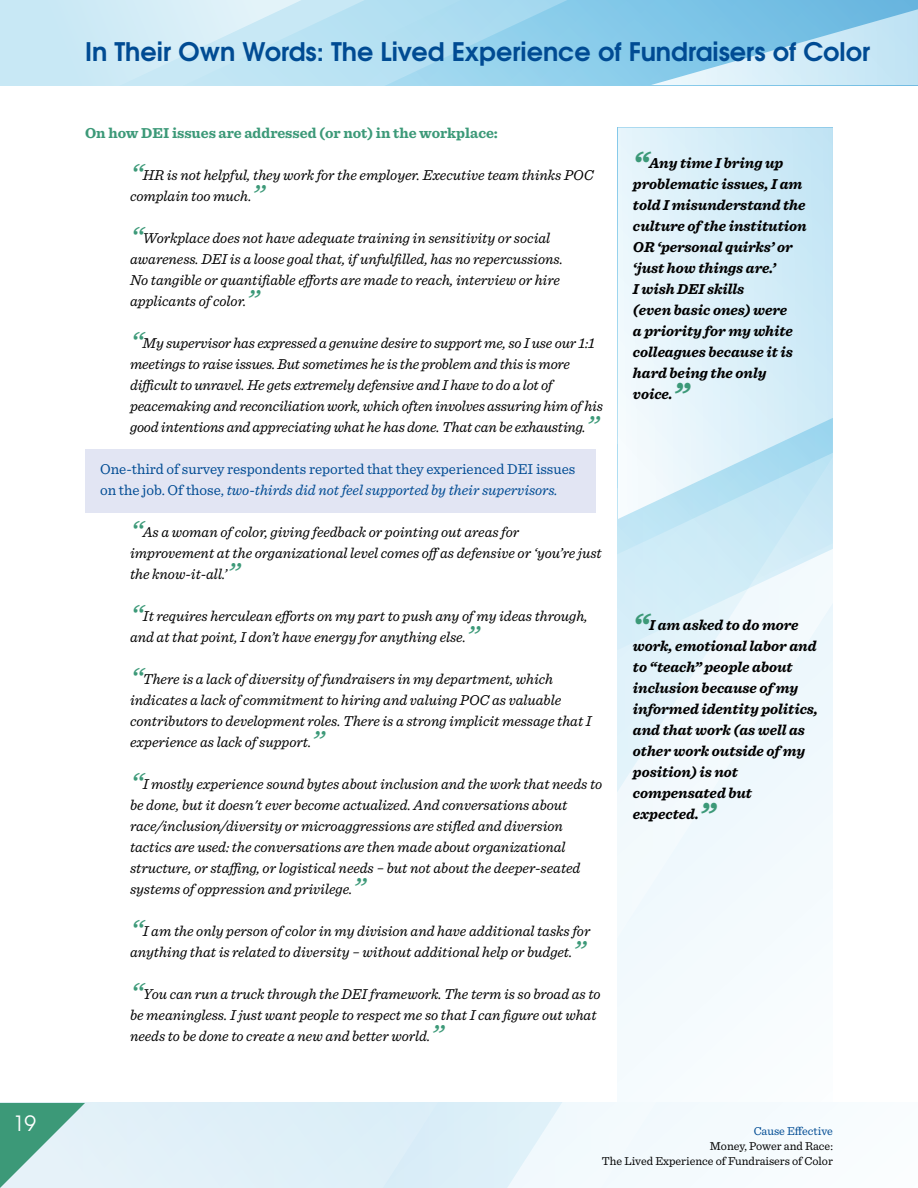
<style>
.page{position:relative;width:918px;height:1188px;background:#fff}
.page>*{position:absolute;margin:0;border:0;box-sizing:border-box;transform-origin:0 0}
.t1{font:700 25.5px "Te X Gyre Adventor";color:#004b93}
.t2{font:21px "Te X Gyre Adventor";color:#fff}
.t3{font:italic 15px/21px "Sentinel";color:#000}
.t4{font:italic 700 15px/21px "Sentinel";color:#000}
.t5{font:15px/21px "Sentinel";color:#004b93}
.t6{font:700 15px "Sentinel";color:#3c9978}
.t7{font:12px/15px "Sentinel";color:#000;text-align:right}
.t8{font:12px "Sentinel";color:#004b93}
.s1{font-size:33px;color:#3c9978}
.s2{font-style:italic}
</style>
<div class="page">
<div style="left:85px;top:450px;width:510px;height:63px;background:#e2e5f3"></div>
<div style="left:631px;top:980px;width:152px;height:123px;background:#f6fbfe"></div>
<div style="left:618px;top:980px;width:13px;height:123px;background:#f4fafd"></div>
<svg style="left:618px;top:128px;width:215px;height:847px"></svg>
<div style="left:716px;top:1103px;width:66px;height:60px;background:#f4fafd"></div>
<svg style="left:85px;top:1103px;width:631px;height:85px"></svg>
<svg style="left:0;top:0;width:918px;height:85px;background:#aedcf0"></svg>
<svg style="left:0;top:1103px;width:85px;height:85px;background:#90c5b8"></svg>
<h2 class="t2" style="left:13px;top:1107px;width:25px">19</h2>
<h1 class="t1" style="left:85px;top:30px;width:787px">In Their Own Words: The Lived Experience of Fundraisers of Color</h1>
<p class="t6" style="left:85px;top:121px;width:414px">On how DEI issues are addressed (or not) in the workplace:</p>
<p class="t3" style="left:130px;top:163px;width:465px"><span class="s1">“</span>HR is not helpful, they work for the employer. Executive team thinks POC complain too much.<span class="s1">”</span></p>
<p class="t3" style="left:130px;top:226px;width:434px"><span class="s1">“</span>Workplace does not have adequate training in sensitivity or social awareness. DEI is a loose goal that, if unfulfilled, has no repercussions.<br>No tangible or quantifiable efforts are made to reach, interview or hire applicants of color.<span class="s1">”</span></p>
<p class="t3" style="left:130px;top:331px;width:474px"><span class="s1">“</span>My supervisor has expressed a genuine desire to support me, so I use our 1:1 meetings to raise issues. But sometimes he is the problem and this is more difficult to unravel. He gets extremely defensive and I have to do a lot of peacemaking and reconciliation work, which often involves assuring him of his good intentions and appreciating what he has done. That can be exhausting.<span class="s1">”</span></p>
<p class="t5" style="left:100px;top:457px;width:477px">One-third of survey respondents reported that they experienced DEI issues on the job. Of those, <span class="s2">two-thirds did not feel supported by their supervisors.</span></p>
<p class="t3" style="left:130px;top:520px;width:473px"><span class="s1">“</span>As a woman of color, giving feedback or pointing out areas for improvement at the organizational level comes off as defensive or ‘you’re just the know-it-all.’<span class="s1">”</span></p>
<p class="t3" style="left:130px;top:604px;width:459px"><span class="s1">“</span>It requires herculean efforts on my part to push any of my ideas through, and at that point, I don’t have energy for anything else.<span class="s1">”</span></p>
<p class="t3" style="left:130px;top:667px;width:463px"><span class="s1">“</span>There is a lack of diversity of fundraisers in my department, which indicates a lack of commitment to hiring and valuing POC as valuable contributors to development roles. There is a strong implicit message that I experience as lack of support.<span class="s1">”</span></p>
<p class="t3" style="left:130px;top:772px;width:474px"><span class="s1">“</span>I mostly experience sound bytes about inclusion and the work that needs to be done, but it doesn't ever become actualized. And conversations about race/inclusion/diversity or microaggressions are stifled and diversion tactics are used: the conversations are then made about organizational structure, or staffing, or logistical needs − but not about the deeper-seated systems of oppression and privilege.<span class="s1">”</span></p>
<p class="t3" style="left:130px;top:919px;width:462px"><span class="s1">“</span>I am the only person of color in my division and have additional tasks for anything that is related to diversity − without additional help or budget.<span class="s1">”</span></p>
<p class="t3" style="left:130px;top:982px;width:472px"><span class="s1">“</span>You can run a truck through the DEI framework. The term is so broad as to be meaningless. I just want people to respect me so that I can figure out what needs to be done to create a new and better world.<span class="s1">”</span></p>
<p class="t4" style="left:633px;top:151px;width:175px"><span class="s1">“</span>Any time I bring up problematic issues, I am told I misunderstand the culture of the institution<br>OR ‘personal quirks’ or ‘just how things are.’<br>I wish DEI skills<br>(even basic ones) were<br>a priority for my white colleagues because it is hard being the only voice.<span class="s1">”</span></p>
<p class="t4" style="left:633px;top:613px;width:186px"><span class="s1">“</span>I am asked to do more work, emotional labor and to “teach” people about inclusion because of my informed identity politics, and that work (as well as other work outside of my position) is not compensated but expected.<span class="s1">”</span></p>
<p class="t8" style="left:754px;top:1122px;width:81px">Cause Effective</p>
<p class="t7" style="left:602px;top:1137px;width:233px">Money, Power and Race:<br>The Lived Experience of Fundraisers of Color</p>
</div>
